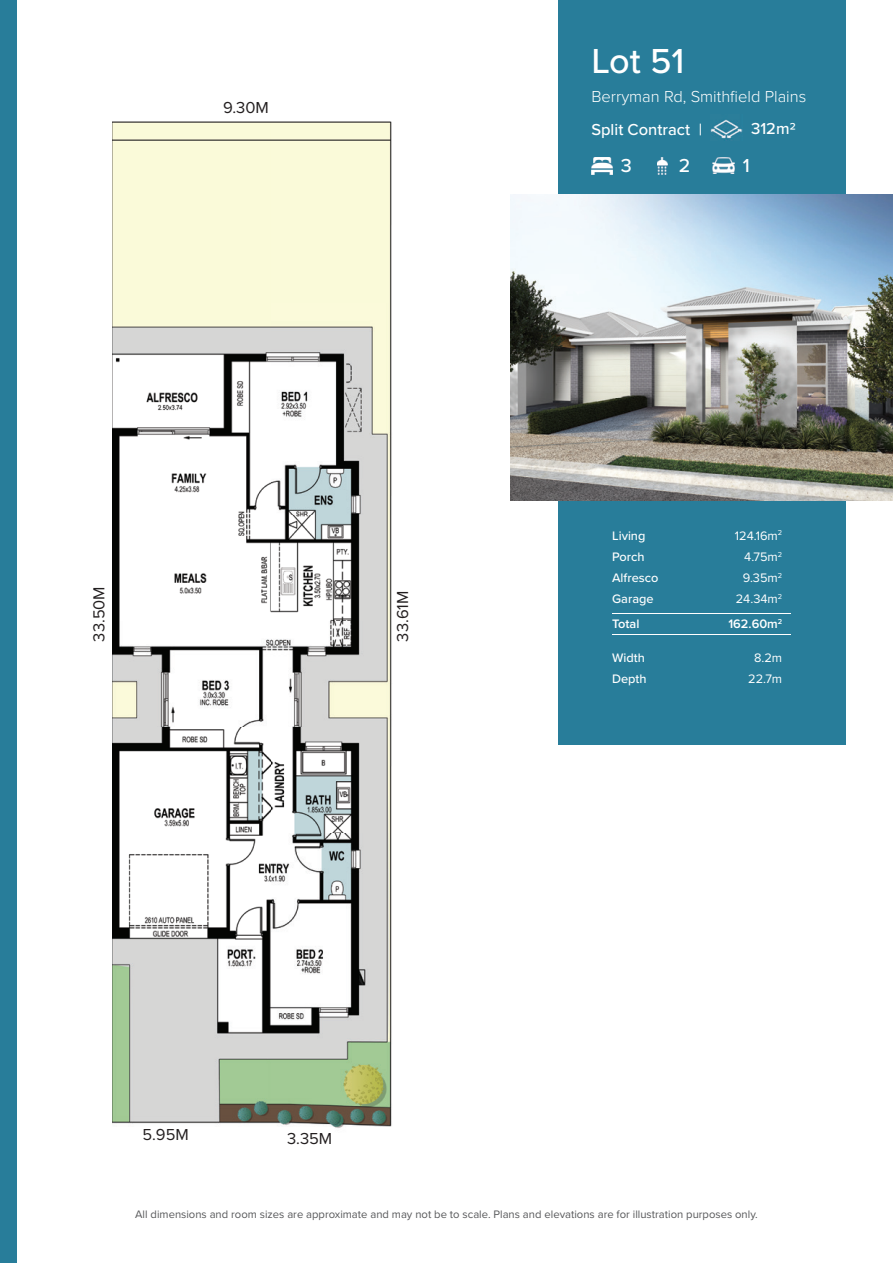
<style>
.page{position:relative;width:893px;height:1263px;background:#fff}
.page>*{position:absolute;margin:0;border:0;box-sizing:border-box;transform-origin:0 0}
.t1{font:500 36px "Proxima Nova";color:#fff}
.t2{font:500 19.5px "Proxima Nova";color:#fff}
.t3{font:300 16.5px "Proxima Nova";color:#fff}
.t4{font:16.5px "Proxima Nova";color:#231f20}
.t5{font:500 16.5px "Proxima Nova";color:#fff}
.t6{font:12.75px "Proxima Nova";color:#fff}
.t7{font:500 12.75px "Proxima Nova";color:#fff}
.t8{font:600 12.75px "Proxima Nova";color:#fff}
.t9{font:11.25px "Proxima Nova";color:#57585a}
</style>
<div class="page">
<div style="left:0;top:0;width:17px;height:1263px;background:#287d9a"></div>
<div style="left:558px;top:0;width:287px;height:744px;background:#287d9a"></div>
<img style="left:591px;top:158px;width:21px;height:16px">
<img style="left:657px;top:158px;width:11px;height:17px">
<img style="left:713px;top:158px;width:21px;height:16px">
<hr style="left:612px;top:613px;width:179px;height:1px;background:#fff">
<hr style="left:612px;top:634px;width:179px;height:1px;background:#fff">
<img style="left:510px;top:195px;width:383px;height:306px">
<img style="left:112px;top:121px;width:280px;height:1007px">
<img style="left:711px;top:119px;width:31px;height:21px">
<h3 class="t4" style="left:223px;top:95px;width:47px">9.30M</h3>
<h3 class="t4" style="left:87px;top:641px;width:57px;rotate:-90deg">33.50M</h3>
<h3 class="t4" style="left:390px;top:641px;width:52px;rotate:-90deg">33.61M</h3>
<h3 class="t4" style="left:142px;top:1122px;width:48px">5.95M</h3>
<h3 class="t4" style="left:287px;top:1126px;width:47px">3.35M</h3>
<h1 class="t1" style="left:591px;top:35px;width:95px">Lot 51</h1>
<h3 class="t3" style="left:591px;top:84px;width:216px">Berryman Rd, Smithfield Plains</h3>
<h3 class="t5" style="left:591px;top:117px;width:112px">Split Contract |</h3>
<h3 class="t5" style="left:751px;top:117px;width:46px">312m2</h3>
<h2 class="t2" style="left:621px;top:151px;width:13px">3</h2>
<h2 class="t2" style="left:679px;top:151px;width:13px">2</h2>
<h2 class="t2" style="left:743px;top:151px;width:9px">1</h2>
<p class="t7" style="left:612px;top:526px;width:35px">Living</p>
<p class="t6" style="left:735px;top:526px;width:49px">124.16m<sup>2</sup></p>
<p class="t7" style="left:612px;top:547px;width:34px">Porch</p>
<p class="t6" style="left:744px;top:547px;width:39px">4.75m<sup>2</sup></p>
<p class="t7" style="left:612px;top:568px;width:48px">Alfresco</p>
<p class="t6" style="left:743px;top:568px;width:41px">9.35m<sup>2</sup></p>
<p class="t7" style="left:612px;top:589px;width:43px">Garage</p>
<p class="t6" style="left:736px;top:589px;width:48px">24.34m<sup>2</sup></p>
<p class="t8" style="left:612px;top:614px;width:29px">Total</p>
<p class="t8" style="left:728px;top:614px;width:55px">162.60m<sup>2</sup></p>
<p class="t7" style="left:612px;top:648px;width:34px">Width</p>
<p class="t6" style="left:754px;top:648px;width:30px">8.2m</p>
<p class="t7" style="left:612px;top:669px;width:36px">Depth</p>
<p class="t6" style="left:748px;top:669px;width:35px">22.7m</p>
<p class="t9" style="left:135px;top:1206px;width:624px">All dimensions and room sizes are approximate and may not be to scale. Plans and elevations are for illustration purposes only.</p>
</div>
